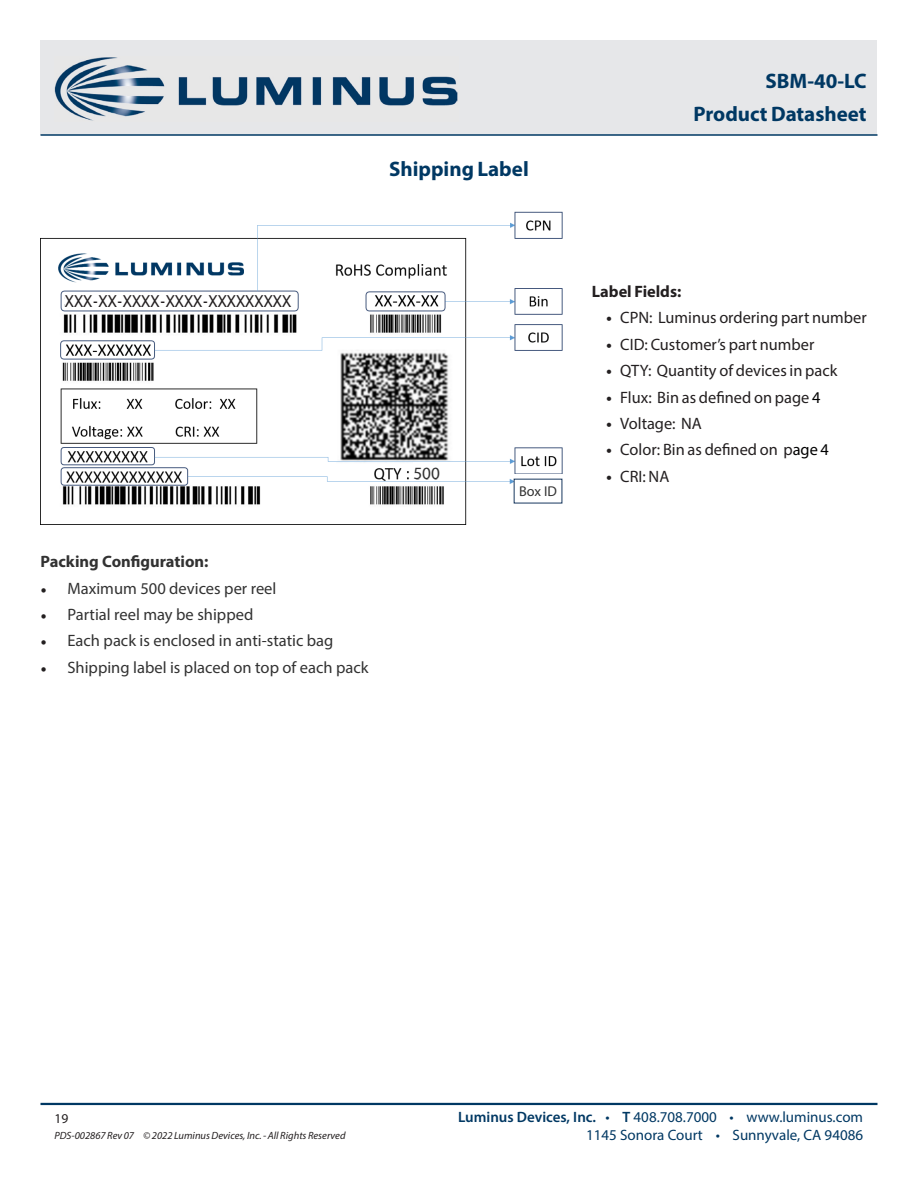
<style>
.page{position:relative;width:918px;height:1188px;background:#fff}
.page>*{position:absolute;margin:0;border:0;box-sizing:border-box;transform-origin:0 0}
.DS_Title1{font:700 21px "Myriad Pro";color:#003863}
.Body{font:17.25px "Myriad Pro";color:#323232}
.DS_Body_Bullet1{font:16.5px "Myriad Pro";color:#231f20}
.t1{font:16.5px "Myriad Pro";color:#323232}
.Disclaimer{font:16.5px "Trebuchet MS";color:#231f20}
.t2{font:700 16.5px "Myriad Pro";color:#323232}
.DS_Body_Bullet1-2{font:700 16.5px "Myriad Pro";color:#231f20}
.t3{font:15px "Myriad Pro";color:#003863}
.t4{font:14.25px "Myriad Pro";color:#323232}
.zzFooterRight2{font:13.5px "Myriad Pro";color:#231f20}
.zzFooterRight1{font:italic 10.5px "Myriad Pro";color:#231f20}
.s1{font-family:"Minion Pro";color:#231f20}
.s2{font-family:"Trebuchet MS";font-size:15px}
.s3{color:#000}
.s4{font-weight:600}
</style>
<div class="page">
<div style="left:40px;top:40px;width:838px;height:95px;background:#e6e7e9"></div>
<hr style="left:40px;top:1103px;width:838px;height:2px;background:#003863">
<hr style="left:40px;top:134px;width:838px;height:2px;background:#003863">
<img style="left:55px;top:57px;width:403px;height:64px">
<img style="left:40px;top:212px;width:523px;height:312px">
<svg style="left:514px;top:474px;width:49px;height:29px"></svg>
<div style="left:65px;top:293px;width:226px;height:15px;background:#fff"></div>
<div style="left:413px;top:462px;width:45px;height:17px;background:#fff"></div>
<div style="left:514px;top:479px;width:48px;height:24px;background:#fff"></div>
<p class="DS_Title1" style="left:389px;top:155px;width:141px">Shipping Label</p>
<p class="DS_Title1" style="left:766px;top:67px;width:103px">SBM-40-LC</p>
<p class="DS_Title1" style="left:693px;top:100px;width:175px">Product Datasheet</p>
<p class="Disclaimer" style="left:65px;top:290px;width:228px">XXX-XX-XXXX-XXXX-XXXXXXXXX</p>
<p class="t2" style="left:40px;top:551px;width:170px">Packing Configuration:</p>
<p class="t1" style="left:40px;top:578px;width:237px"><span class="s1">•</span> Maximum 500 devices per reel</p>
<p class="t1" style="left:40px;top:604px;width:214px"><span class="s1">•</span> Partial reel may be shipped</p>
<p class="t1" style="left:40px;top:631px;width:294px"><span class="s1">•</span> Each pack is enclosed in anti-static bag</p>
<p class="t1" style="left:40px;top:657px;width:330px"><span class="s1">•</span> Shipping label is placed on top of each pack</p>
<p class="Body" style="left:413px;top:462px;width:28px">500</p>
<p class="t4" style="left:519px;top:483px;width:39px">Box ID</p>
<p class="DS_Body_Bullet1-2" style="left:592px;top:281px;width:91px">Label Fields:</p>
<p class="DS_Body_Bullet1" style="left:605px;top:308px;width:263px"><span class="s2">•</span> CPN: Luminus ordering part number</p>
<p class="DS_Body_Bullet1" style="left:605px;top:334px;width:211px"><span class="s2">•</span> CID: Customer’s part number</p>
<p class="DS_Body_Bullet1" style="left:605px;top:360px;width:234px"><span class="s2">•</span> QTY: Quantity of devices in pack</p>
<p class="DS_Body_Bullet1" style="left:605px;top:387px;width:217px"><span class="s2">•</span> Flux: Bin as defined on page <span class="s3">4</span></p>
<p class="DS_Body_Bullet1" style="left:605px;top:413px;width:98px"><span class="s2">•</span> Voltage: NA</p>
<p class="DS_Body_Bullet1" style="left:605px;top:440px;width:225px"><span class="s2">•</span> Color: Bin as defined on p<span class="s3">age 4</span></p>
<p class="DS_Body_Bullet1" style="left:605px;top:466px;width:66px"><span class="s2">•</span> CRI: NA</p>
<p class="zzFooterRight2" style="left:54px;top:1110px;width:15px">19</p>
<p class="zzFooterRight1" style="left:54px;top:1129px;width:293px">PDS-002867 Rev 07 © 2022 Luminus Devices, Inc. - All Rights Reserved</p>
<p class="t3" style="left:458px;top:1108px;width:407px"><span class="s4">Luminus Devices, Inc.</span> • <span class="s4">T</span> 408.708.7000 • www.luminus.com</p>
<p class="t3" style="left:586px;top:1126px;width:278px">1145 Sonora Court • Sunnyvale, CA 94086</p>
</div>
